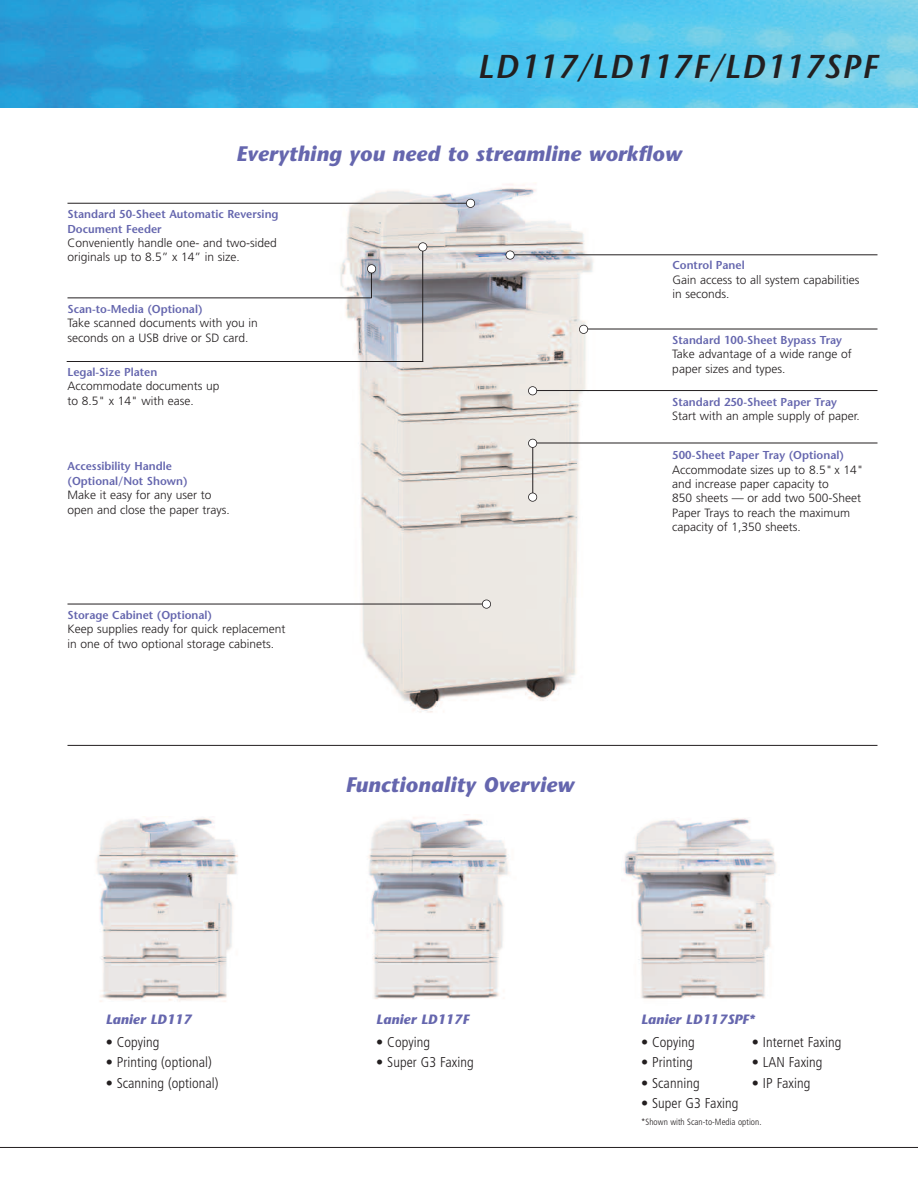
<style>
.page{position:relative;width:918px;height:1188px;background:#fff}
.page>*{position:absolute;margin:0;border:0;box-sizing:border-box;transform-origin:0 0}
.t1{font:italic 600 33px "Stone Sans";letter-spacing:.045em;color:#231f20}
.t2{font:italic 700 21px "Stone Sans";letter-spacing:.005em;color:#6566ae}
.t3{font:300 condensed 14.25px "Frutiger";letter-spacing:.005em;color:#231f20}
.t4{font:italic 700 13.5px "Stone Sans";letter-spacing:.005em;color:#6566ae}
.t5{font:300 12px/14.4px "Frutiger";color:#231f20}
.t6{font:600 11.55px/14.4px "Stone Sans";color:#6566ae}
.t7{font:300 condensed 9px "Frutiger";letter-spacing:.005em;color:#231f20}
</style>
<div class="page">
<img style="left:623px;top:818px;width:153px;height:181px">
<img style="left:0;top:0;width:918px;height:108px">
<hr style="left:0;top:1147px;width:918px;height:1px;background:#231f20">
<img style="left:329px;top:182px;width:279px;height:531px">
<hr style="left:68px;top:203px;width:403px;height:1px;background:#231f20">
<div style="left:466px;top:199px;width:9px;height:8px;background:#fff;border-radius:50%"></div>
<div style="left:466px;top:199px;width:9px;height:9px;border:2px solid #231f20;border-radius:50%"></div>
<hr style="left:68px;top:298px;width:303px;height:1px;background:#231f20">
<hr style="left:67px;top:361px;width:356px;height:1px;background:#231f20">
<hr style="left:68px;top:604px;width:419px;height:1px;background:#231f20">
<div style="left:482px;top:600px;width:9px;height:8px;background:#fff;border-radius:50%"></div>
<div style="left:482px;top:600px;width:9px;height:9px;border:2px solid #231f20;border-radius:50%"></div>
<hr style="left:422px;top:246px;width:1px;height:116px;background:#231f20">
<div style="left:419px;top:243px;width:8px;height:8px;background:#fff;border-radius:50%"></div>
<div style="left:418px;top:242px;width:9px;height:9px;border:2px solid #231f20;border-radius:50%"></div>
<hr style="left:512px;top:254px;width:366px;height:1px;background:#231f20">
<div style="left:506px;top:251px;width:8px;height:8px;background:#fff;border-radius:50%"></div>
<div style="left:506px;top:251px;width:9px;height:9px;border:2px solid #231f20;border-radius:50%"></div>
<hr style="left:534px;top:390px;width:344px;height:1px;background:#231f20">
<div style="left:528px;top:387px;width:9px;height:8px;background:#fff;border-radius:50%"></div>
<div style="left:528px;top:386px;width:9px;height:9px;border:2px solid #231f20;border-radius:50%"></div>
<hr style="left:534px;top:443px;width:344px;height:1px;background:#231f20">
<hr style="left:585px;top:329px;width:293px;height:1px;background:#231f20">
<div style="left:579px;top:325px;width:9px;height:8px;background:#fff;border-radius:50%"></div>
<div style="left:579px;top:325px;width:9px;height:9px;border:2px solid #231f20;border-radius:50%"></div>
<hr style="left:68px;top:745px;width:810px;height:1px;background:#231f20">
<img style="left:96px;top:818px;width:142px;height:184px">
<img style="left:368px;top:814px;width:141px;height:185px">
<svg style="left:371px;top:273px;width:1px;height:25px"></svg>
<div style="left:367px;top:265px;width:9px;height:8px;background:#fff;border-radius:50%"></div>
<div style="left:367px;top:264px;width:9px;height:9px;border:2px solid #231f20;border-radius:50%"></div>
<hr style="left:532px;top:443px;width:1px;height:52px;background:#231f20">
<div style="left:528px;top:439px;width:9px;height:8px;background:#fff;border-radius:50%"></div>
<div style="left:528px;top:439px;width:9px;height:9px;border:2px solid #231f20;border-radius:50%"></div>
<div style="left:528px;top:493px;width:9px;height:8px;background:#fff;border-radius:50%"></div>
<div style="left:528px;top:493px;width:9px;height:9px;border:2px solid #231f20;border-radius:50%"></div>
<h1 class="t1" style="left:478px;top:54px;width:401px">LD117/LD117F/LD117SPF</h1>
<h2 class="t2" style="left:236px;top:145px;width:447px">Everything you need to streamline workflow</h2>
<p class="t6" style="left:68px;top:208px;width:213px">Standard 50-Sheet Automatic Reversing<br>Document Feeder</p>
<p class="t5" style="left:68px;top:237px;width:211px">Conveniently handle one- and two-sided originals up to 8.5” x 14” in size.</p>
<p class="t6" style="left:68px;top:303px;width:137px">Scan-to-Media (Optional)</p>
<p class="t5" style="left:68px;top:317px;width:192px">Take scanned documents with you in seconds on a USB drive or SD card.</p>
<p class="t6" style="left:68px;top:366px;width:91px">Legal-Size Platen</p>
<p class="t5" style="left:68px;top:380px;width:154px">Accommodate documents up to 8.5" x 14" with ease.</p>
<p class="t6" style="left:68px;top:460px;width:122px">Accessibility Handle (Optional/Not Shown)</p>
<p class="t5" style="left:68px;top:489px;width:164px">Make it easy for any user to open and close the paper trays.</p>
<p class="t6" style="left:68px;top:609px;width:146px">Storage Cabinet (Optional)</p>
<p class="t5" style="left:68px;top:623px;width:219px">Keep supplies ready for quick replacement in one of two optional storage cabinets.</p>
<h2 class="t2" style="left:345px;top:776px;width:230px">Functionality Overview</h2>
<p class="t6" style="left:672px;top:259px;width:74px">Control Panel</p>
<p class="t5" style="left:672px;top:273px;width:188px">Gain access to all system capabilities in seconds.</p>
<p class="t6" style="left:672px;top:334px;width:171px">Standard 100-Sheet Bypass Tray</p>
<p class="t5" style="left:672px;top:348px;width:181px">Take advantage of a wide range of paper sizes and types.</p>
<p class="t6" style="left:672px;top:396px;width:166px">Standard 250-Sheet Paper Tray</p>
<p class="t5" style="left:672px;top:410px;width:189px">Start with an ample supply of paper.</p>
<p class="t6" style="left:672px;top:449px;width:173px">500-Sheet Paper Tray (Optional)</p>
<p class="t5" style="left:672px;top:463px;width:193px">Accommodate sizes up to 8.5" x 14" and increase paper capacity to<br>850 sheets — or add two 500-Sheet<br>Paper Trays to reach the maximum capacity of 1,350 sheets.</p>
<p class="t4" style="left:106px;top:1014px;width:88px">Lanier LD117</p>
<p class="t3" style="left:106px;top:1036px;width:55px">• Copying</p>
<p class="t3" style="left:106px;top:1057px;width:108px">• Printing (optional)</p>
<p class="t3" style="left:106px;top:1077px;width:114px">• Scanning (optional)</p>
<p class="t4" style="left:376px;top:1014px;width:94px">Lanier LD117F</p>
<p class="t3" style="left:376px;top:1037px;width:55px">• Copying</p>
<p class="t3" style="left:376px;top:1057px;width:99px">• Super G3 Faxing</p>
<p class="t4" style="left:641px;top:1014px;width:115px">Lanier LD117SPF*</p>
<p class="t3" style="left:641px;top:1037px;width:55px">• Copying</p>
<p class="t3" style="left:641px;top:1057px;width:53px">• Printing</p>
<p class="t3" style="left:641px;top:1077px;width:60px">• Scanning</p>
<p class="t3" style="left:641px;top:1097px;width:99px">• Super G3 Faxing</p>
<p class="t7" style="left:641px;top:1119px;width:122px">*Shown with Scan-to-Media option.</p>
<p class="t3" style="left:752px;top:1036px;width:91px">• Internet Faxing</p>
<p class="t3" style="left:752px;top:1057px;width:72px">• LAN Faxing</p>
<p class="t3" style="left:752px;top:1077px;width:60px">• IP Faxing</p>
</div>
